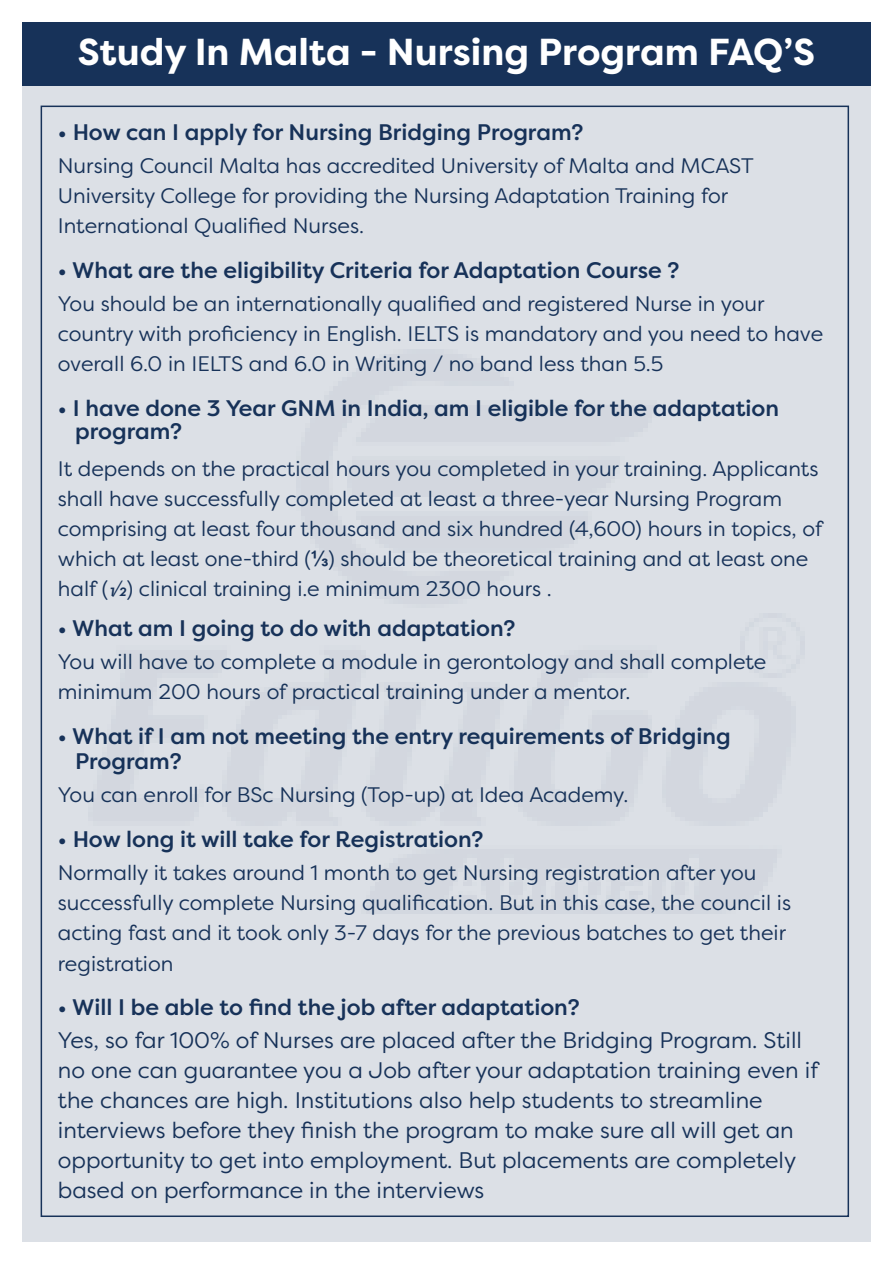
<style>
.page{position:relative;width:893px;height:1263px;background:#fff}
.page>*{position:absolute;margin:0;border:0;box-sizing:border-box;transform-origin:0 0}
.t1{font:700 37.5px "Filson Pro";color:#fff}
.t2{font:22.5px/30px "Filson Pro";color:#173259}
.t3{font:500 22.5px/22.5px "Filson Pro";color:#173259}
.t4{font:21px/30px "Filson Pro";color:#173259}
.s1{font-family:"Arial";font-weight:700}
.s2{font-family:"Futura PT";font-weight:600;font-style:italic}
.s3{font-family:"Arial Narrow"}
</style>
<div class="page">
<div style="left:22px;top:22px;width:849px;height:1219px;background:#dce0e6"></div>
<div style="left:22px;top:22px;width:849px;height:64px;background:#173259"></div>
<h1 class="t1" style="left:78px;top:37px;width:739px">Study In Malta - Nursing Program FAQ’S</h1>
<p class="t3" style="left:58px;top:124px;width:527px">ï How can I apply for Nursing Bridging Program?</p>
<p class="t4" style="left:58px;top:153px;width:697px">Nursing Council Malta has accredited University of Malta and MCAST<br>University College for providing the Nursing Adaptation Training for<br>International Qualified Nurses.</p>
<p class="t3" style="left:58px;top:262px;width:623px">ï What are the eligibility Criteria for Adaptation Course ?</p>
<p class="t4" style="left:58px;top:288px;width:767px">You should be an internationally qualified and registered Nurse in your country with proficiency in English. IELTS is mandatory and you need to have overall 6.0 in IELTS and 6.0 in Writing / no band less than 5.5</p>
<p class="t3" style="left:75px;top:400px;width:706px;text-indent:-17px">ï I have done 3 Year GNM in India, am I eligible for the adaptation program?</p>
<p class="t4" style="left:58px;top:456px;width:766px">It depends on the practical hours you completed in your training. Applicants shall have successfully completed at least a three-year Nursing Program comprising at least four thousand and six hundred (4,600) hours in topics, of which at least one-third (<span class="s1">⅓</span>) should be theoretical training and at least one half (<span class="s2">₁</span><span class="s3">⁄</span><span class="s2">₂</span>) clinical training i.e minimum 2300 hours .</p>
<p class="t3" style="left:58px;top:619px;width:459px">ï What am I going to do with adaptation?</p>
<p class="t4" style="left:58px;top:646px;width:710px">You will have to complete a module in gerontology and shall complete minimum 200 hours of practical training under a mentor.</p>
<p class="t3" style="left:75px;top:726px;width:657px;line-height:25.5px;text-indent:-17px">ï What if I am not meeting the entry requirements of Bridging<br>Program?</p>
<p class="t4" style="left:58px;top:779px;width:572px">You can enroll for BSc Nursing (Top-up) at Idea Academy.</p>
<p class="t3" style="left:58px;top:831px;width:427px">ï How long it will take for Registration?</p>
<p class="t4" style="left:58px;top:860px;width:735px">Normally it takes around 1 month to get Nursing registration after you successfully complete Nursing qualification. But in this case, the council is acting fast and it took only 3-7 days for the previous batches to get their registration</p>
<p class="t3" style="left:58px;top:996px;width:523px">• Will I be able to find the job after adaptation?</p>
<p class="t2" style="left:58px;top:1025px;width:762px">Yes, so far 100% of Nurses are placed after the Bridging Program. Still no one can guarantee you a Job after your adaptation training even if the chances are high. Institutions also help students to streamline interviews before they finish the program to make sure all will get an opportunity to get into employment. But placements are completely based on performance in the interviews</p>
</div>
